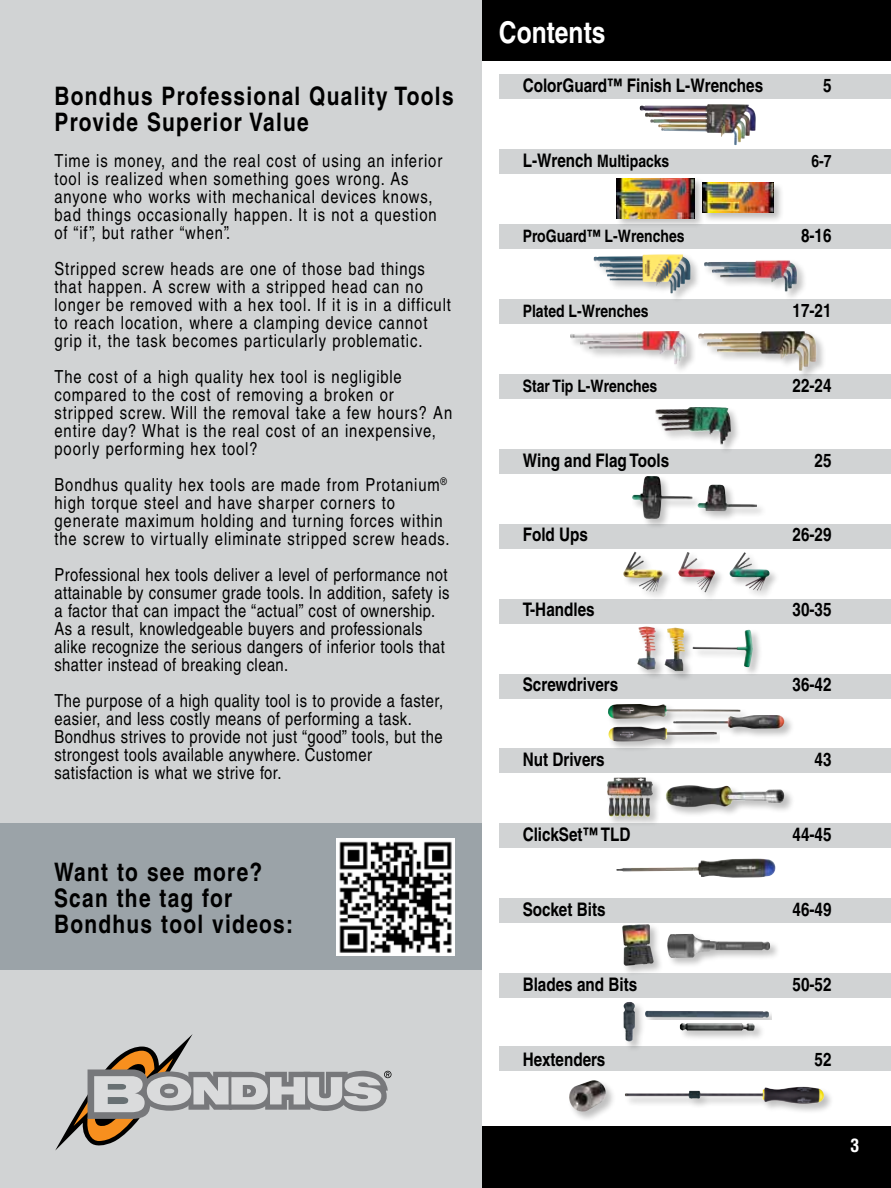
<style>
.page{position:relative;width:891px;height:1188px;background:#fff}
.page>*{position:absolute;margin:0;border:0;box-sizing:border-box;transform-origin:0 0}
.t1{font:700 condensed 30px "Helvetica";color:#fff}
.t2{font:700 condensed 25.5px/26.2px "Helvetica";letter-spacing:.05em;color:#000}
.t3{font:700 condensed 18.75px "Helvetica";color:#000}
.t4{font:700 condensed 18.6px "Helvetica";color:#000}
.t5{font:condensed 18px/18px "Helvetica";letter-spacing:.05em;color:#000}
.t6{font:condensed 18px/18px "Helvetica";letter-spacing:.025em;color:#000}
.t7{font:700 condensed 18px "Helvetica";color:#fff}
.t8{font:700 condensed 17.1px "Helvetica";color:#000}
.s1{font-size:18.75px}
</style>
<div class="page">
<div style="left:423px;top:0;width:468px;height:60px;background:#000"></div>
<div style="left:423px;top:1126px;width:468px;height:62px;background:#000"></div>
<div style="left:500px;top:75px;width:391px;height:24px;background:#d1d3d4"></div>
<div style="left:500px;top:150px;width:391px;height:24px;background:#d1d3d4"></div>
<div style="left:500px;top:225px;width:391px;height:24px;background:#d1d3d4"></div>
<div style="left:500px;top:299px;width:391px;height:25px;background:#d1d3d4"></div>
<div style="left:500px;top:374px;width:391px;height:25px;background:#d1d3d4"></div>
<div style="left:500px;top:449px;width:391px;height:25px;background:#d1d3d4"></div>
<div style="left:500px;top:524px;width:391px;height:24px;background:#d1d3d4"></div>
<div style="left:500px;top:599px;width:391px;height:24px;background:#d1d3d4"></div>
<div style="left:500px;top:674px;width:391px;height:24px;background:#d1d3d4"></div>
<div style="left:500px;top:749px;width:391px;height:24px;background:#d1d3d4"></div>
<div style="left:500px;top:824px;width:391px;height:24px;background:#d1d3d4"></div>
<div style="left:500px;top:899px;width:391px;height:24px;background:#d1d3d4"></div>
<div style="left:500px;top:973px;width:391px;height:25px;background:#d1d3d4"></div>
<div style="left:500px;top:1046px;width:391px;height:25px;background:#d1d3d4"></div>
<div style="left:593px;top:253px;width:108px;height:51px;background:#000;opacity:.25"></div>
<img style="left:594px;top:254px;width:79px;height:40px">
<div style="left:703px;top:259px;width:104px;height:43px;background:#000;opacity:.25"></div>
<img style="left:704px;top:260px;width:93px;height:32px">
<div style="left:622px;top:551px;width:51px;height:51px;background:#000;opacity:.25"></div>
<img style="left:623px;top:552px;width:40px;height:40px">
<div style="left:678px;top:551px;width:48px;height:51px;background:#000;opacity:.25"></div>
<img style="left:678px;top:552px;width:37px;height:40px">
<div style="left:728px;top:552px;width:52px;height:49px;background:#000;opacity:.25"></div>
<img style="left:729px;top:552px;width:41px;height:39px">
<div style="left:637px;top:626px;width:29px;height:54px;background:#000;opacity:.25"></div>
<img style="left:637px;top:627px;width:19px;height:43px">
<div style="left:664px;top:627px;width:32px;height:55px;background:#000;opacity:.25"></div>
<img style="left:664px;top:628px;width:21px;height:43px">
<div style="left:692px;top:628px;width:71px;height:50px;background:#000;opacity:.25"></div>
<img style="left:693px;top:630px;width:60px;height:37px">
<div style="left:608px;top:726px;width:112px;height:26px;background:#000;opacity:.25"></div>
<img style="left:609px;top:730px;width:108px;height:12px">
<div style="left:672px;top:714px;width:123px;height:25px;background:#000;opacity:.25"></div>
<img style="left:751px;top:715px;width:33px;height:14px">
<div style="left:607px;top:703px;width:144px;height:27px;background:#000;opacity:.25"></div>
<img style="left:608px;top:704px;width:132px;height:15px">
<div style="left:622px;top:1001px;width:24px;height:51px;background:#000;opacity:.25"></div>
<img style="left:624px;top:1002px;width:11px;height:39px">
<div style="left:679px;top:1022px;width:86px;height:19px;background:#000;opacity:.25"></div>
<img style="left:680px;top:1023px;width:75px;height:8px">
<div style="left:644px;top:1009px;width:128px;height:10px;background:#000;opacity:.25"></div>
<img style="left:645px;top:1011px;width:124px;height:7px">
<div style="left:631px;top:475px;width:72px;height:55px;background:#000;opacity:.25"></div>
<img style="left:632px;top:476px;width:61px;height:43px">
<div style="left:697px;top:483px;width:71px;height:39px;background:#000;opacity:.25"></div>
<img style="left:698px;top:485px;width:59px;height:26px">
<div style="left:616px;top:177px;width:89px;height:52px;background:#000;opacity:.25"></div>
<img style="left:617px;top:178px;width:77px;height:40px">
<div style="left:701px;top:181px;width:83px;height:42px;background:#000;opacity:.25"></div>
<img style="left:703px;top:183px;width:71px;height:30px">
<div style="left:569px;top:330px;width:128px;height:45px;background:#000;opacity:.25"></div>
<img style="left:570px;top:331px;width:116px;height:33px">
<div style="left:697px;top:330px;width:130px;height:51px;background:#000;opacity:.25"></div>
<img style="left:698px;top:331px;width:118px;height:40px">
<div style="left:606px;top:776px;width:57px;height:52px;background:#000;opacity:.25"></div>
<img style="left:607px;top:778px;width:38px;height:39px">
<div style="left:665px;top:784px;width:130px;height:34px;background:#000;opacity:.25"></div>
<img style="left:666px;top:785px;width:119px;height:22px">
<div style="left:666px;top:932px;width:115px;height:37px;background:#000;opacity:.25"></div>
<img style="left:667px;top:934px;width:103px;height:24px">
<div style="left:621px;top:923px;width:43px;height:54px;background:#000;opacity:.25"></div>
<img style="left:622px;top:924px;width:32px;height:42px">
<div style="left:654px;top:406px;width:88px;height:50px;background:#000;opacity:.25"></div>
<img style="left:655px;top:407px;width:39px;height:14px">
<div style="left:624px;top:1086px;width:211px;height:29px;background:#000;opacity:.25"></div>
<img style="left:625px;top:1087px;width:199px;height:17px">
<div style="left:568px;top:1079px;width:49px;height:43px;background:#000;opacity:.25"></div>
<img style="left:568px;top:1080px;width:40px;height:33px">
<img style="left:616px;top:859px;width:159px;height:19px">
<div style="left:0;top:0;width:482px;height:1188px;background:#d1d3d4"></div>
<div style="left:0;top:823px;width:482px;height:147px;background:#9ba3a8"></div>
<svg style="left:55px;top:1034px;width:337px;height:117px"></svg>
<img style="left:337px;top:838px;width:117px;height:118px">
<img style="left:640px;top:104px;width:68px;height:22px">
<h2 class="t2" style="left:54px;top:83px;width:401px">Bondhus Professional Quality Tools<br>Provide Superior Value</h2>
<p class="t5" style="left:54px;top:151px;width:389px">Time is money, and the real cost of using an inferior tool is realized when something goes wrong. As anyone who works with mechanical devices knows, bad things occasionally happen. It is not a question of “if”, but rather “when”.</p>
<p class="t5" style="left:54px;top:259px;width:398px">Stripped screw heads are one of those bad things that happen. A screw with a stripped head can no longer be removed with a hex tool. If it is in a difficult to reach location, where a clamping device cannot grip it, the task becomes particularly problematic.</p>
<p class="t5" style="left:54px;top:367px;width:399px">The cost of a high quality hex tool is negligible compared to the cost of removing a broken or stripped screw. Will the removal take a few hours? An entire day? What is the real cost of an inexpensive, poorly performing hex tool?</p>
<p class="t5" style="left:54px;top:475px;width:397px">Bondhus quality hex tools are made from Protanium<sup>® </sup>high torque steel and have sharper corners to generate maximum holding and turning forces within the screw to virtually eliminate stripped screw heads.</p>
<p class="t6" style="left:54px;top:565px;width:397px">Professional hex tools deliver a level of performance not attainable by consumer grade tools. In addition, safety is a factor that can impact the “actual” cost of ownership.<br>As a result, knowledgeable buyers and professionals alike recognize the serious dangers of inferior tools that shatter instead of breaking clean.</p>
<p class="t6" style="left:54px;top:691px;width:390px">The purpose of a high quality tool is to provide a faster, easier, and less costly means of performing a task.<br>Bondhus strives to provide not just “good” tools, but the strongest tools available anywhere. Customer satisfaction is what we strive for.</p>
<h2 class="t2" style="left:54px;top:858px;width:241px">Want to see more?<br>Scan the tag for<br>Bondhus tool videos:</h2>
<h1 class="t1" style="left:499px;top:14px;width:108px">Contents</h1>
<p class="t3" style="left:523px;top:74px;width:242px">ColorGuard™ Finish L-Wrenches</p>
<p class="t3" style="left:823px;top:74px;width:10px">5</p>
<p class="t8" style="left:523px;top:150px;width:148px"><span class="s1">L-Wrench</span> Multipacks</p>
<p class="t8" style="left:811px;top:150px;width:22px">6-7</p>
<p class="t8" style="left:523px;top:225px;width:163px">ProGuard™ L-Wrenches</p>
<p class="t4" style="left:801px;top:224px;width:32px">8-16</p>
<p class="t8" style="left:523px;top:300px;width:127px">Plated L-Wrenches</p>
<p class="t4" style="left:793px;top:299px;width:41px">17-21</p>
<p class="t8" style="left:523px;top:375px;width:136px">Star Tip L-Wrenches</p>
<p class="t4" style="left:793px;top:374px;width:41px">22-24</p>
<p class="t3" style="left:523px;top:449px;width:148px">Wing and Flag Tools</p>
<p class="t3" style="left:815px;top:449px;width:18px">25</p>
<p class="t3" style="left:523px;top:523px;width:67px">Fold Ups</p>
<p class="t3" style="left:793px;top:523px;width:41px">26-29</p>
<p class="t3" style="left:523px;top:598px;width:73px">T-Handles</p>
<p class="t3" style="left:793px;top:598px;width:41px">30-35</p>
<p class="t3" style="left:523px;top:673px;width:97px">Screwdrivers</p>
<p class="t3" style="left:793px;top:673px;width:41px">36-42</p>
<p class="t3" style="left:523px;top:748px;width:84px">Nut Drivers</p>
<p class="t3" style="left:815px;top:748px;width:18px">43</p>
<p class="t3" style="left:523px;top:823px;width:109px">ClickSet™ TLD</p>
<p class="t3" style="left:793px;top:823px;width:41px">44-45</p>
<p class="t3" style="left:523px;top:898px;width:84px">Socket Bits</p>
<p class="t3" style="left:793px;top:898px;width:41px">46-49</p>
<p class="t3" style="left:523px;top:973px;width:116px">Blades and Bits</p>
<p class="t3" style="left:793px;top:973px;width:41px">50-52</p>
<p class="t3" style="left:523px;top:1048px;width:84px">Hextenders</p>
<p class="t3" style="left:815px;top:1048px;width:18px">52</p>
<p class="t7" style="left:851px;top:1134px;width:10px">3</p>
</div>
